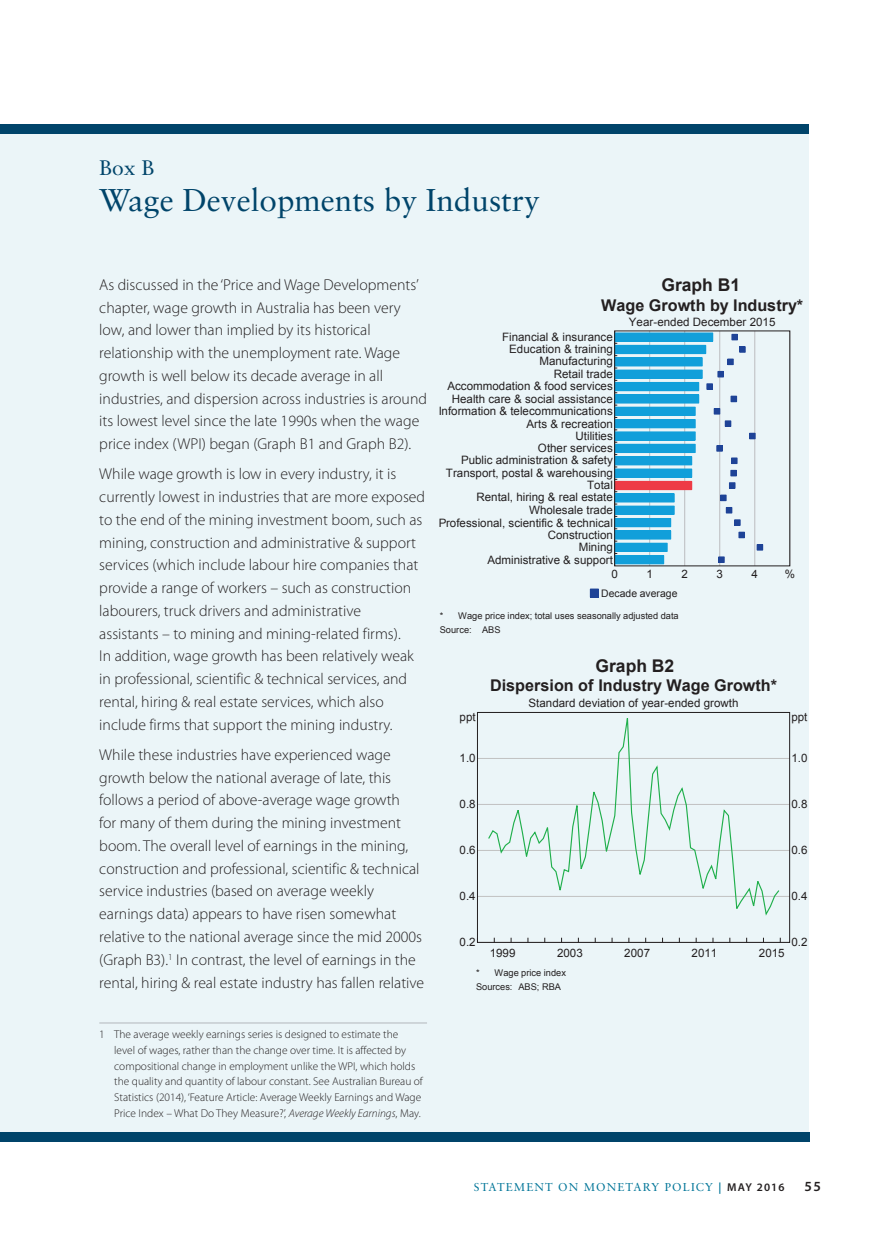
<style>
.page{position:relative;width:874px;height:1241px;background:#fff}
.page>*{position:absolute;margin:0;border:0;box-sizing:border-box;transform-origin:0 0}
.t1{font:31.5px "Sabon LT Std";color:#00446a}
.t2{font:21px "Sabon LT Std";color:#00446a}
.t3{font:700 17.5px "Arial";color:#231f20}
.t4{font:700 16.1px "Arial";color:#231f20}
.t5{font:300 15.75px/22.8px "Myriad Pro";color:#231f20}
.t6{font:600 14px "Myriad Pro";color:#231f20}
.t7{font:11.55px "Arial";color:#231f20}
.t8{font:300 11.38px/15.8px "Myriad Pro";color:#231f20}
.t9{font:11.38px "Sabon LT Std";letter-spacing:.1em;color:#007598}
.t10{font:10.33px "Arial";color:#231f20}
.t11{font:9.28px/14px "Arial";color:#231f20}
.s1{font-style:italic}
.s2{font-family:"Myriad Pro";font-weight:600}
.s3{font-family:"Myriad Pro";font-weight:600;color:#231f20}
</style>
<div class="page">
<div style="left:0;top:124px;width:809px;height:1012px;background:#ebf5f8"></div>
<div style="left:0;top:124px;width:809px;height:10px;background:#00446a"></div>
<div style="left:0;top:1131px;width:809px;height:10px;background:#00446a"></div>
<hr style="left:99px;top:1022px;width:328px;height:1px;background:#b2b7bb">
<hr style="left:649px;top:331px;width:1px;height:235px;background:#bcbdc0">
<hr style="left:684px;top:331px;width:1px;height:235px;background:#bcbdc0">
<hr style="left:719px;top:331px;width:1px;height:235px;background:#bcbdc0">
<hr style="left:754px;top:331px;width:1px;height:235px;background:#bcbdc0">
<hr style="left:789px;top:331px;width:1px;height:235px;background:#bcbdc0">
<div style="left:614px;top:555px;width:49px;height:8px;background:#119fda"></div>
<div style="left:614px;top:543px;width:52px;height:8px;background:#119fda"></div>
<div style="left:614px;top:530px;width:56px;height:9px;background:#119fda"></div>
<div style="left:614px;top:518px;width:56px;height:8px;background:#119fda"></div>
<div style="left:614px;top:506px;width:59px;height:8px;background:#119fda"></div>
<div style="left:614px;top:493px;width:59px;height:9px;background:#119fda"></div>
<div style="left:614px;top:481px;width:77px;height:8px;background:#ee3b46"></div>
<div style="left:614px;top:469px;width:77px;height:8px;background:#119fda"></div>
<div style="left:614px;top:456px;width:77px;height:9px;background:#119fda"></div>
<div style="left:614px;top:444px;width:80px;height:8px;background:#119fda"></div>
<div style="left:614px;top:432px;width:80px;height:8px;background:#119fda"></div>
<div style="left:614px;top:419px;width:80px;height:9px;background:#119fda"></div>
<div style="left:614px;top:407px;width:80px;height:8px;background:#119fda"></div>
<div style="left:614px;top:395px;width:84px;height:8px;background:#119fda"></div>
<div style="left:614px;top:382px;width:84px;height:8px;background:#119fda"></div>
<div style="left:614px;top:370px;width:87px;height:8px;background:#119fda"></div>
<div style="left:614px;top:357px;width:87px;height:9px;background:#119fda"></div>
<div style="left:614px;top:345px;width:91px;height:8px;background:#119fda"></div>
<div style="left:614px;top:333px;width:98px;height:8px;background:#119fda"></div>
<svg style="left:718px;top:557px;width:5px;height:5px"></svg>
<svg style="left:756px;top:544px;width:6px;height:6px"></svg>
<svg style="left:738px;top:532px;width:6px;height:5px"></svg>
<svg style="left:734px;top:519px;width:5px;height:6px"></svg>
<svg style="left:726px;top:507px;width:5px;height:6px"></svg>
<svg style="left:720px;top:495px;width:5px;height:5px"></svg>
<svg style="left:729px;top:482px;width:5px;height:6px"></svg>
<svg style="left:730px;top:470px;width:6px;height:6px"></svg>
<svg style="left:731px;top:458px;width:5px;height:5px"></svg>
<svg style="left:716px;top:445px;width:6px;height:6px"></svg>
<svg style="left:749px;top:433px;width:5px;height:6px"></svg>
<svg style="left:724px;top:421px;width:6px;height:5px"></svg>
<svg style="left:713px;top:408px;width:6px;height:6px"></svg>
<svg style="left:730px;top:396px;width:6px;height:5px"></svg>
<svg style="left:706px;top:384px;width:6px;height:5px"></svg>
<svg style="left:717px;top:371px;width:6px;height:6px"></svg>
<svg style="left:727px;top:359px;width:6px;height:5px"></svg>
<svg style="left:739px;top:346px;width:5px;height:6px"></svg>
<svg style="left:731px;top:334px;width:6px;height:6px"></svg>
<div style="left:590px;top:589px;width:8px;height:8px;background:#1e4397"></div>
<hr style="left:477px;top:896px;width:312px;height:1px;background:#c1c1c1">
<hr style="left:477px;top:850px;width:312px;height:1px;background:#c1c1c1">
<hr style="left:477px;top:804px;width:312px;height:1px;background:#c1c1c1">
<hr style="left:477px;top:758px;width:312px;height:1px;background:#c1c1c1">
<svg style="left:488px;top:718px;width:292px;height:198px"></svg>
<div style="left:477px;top:712px;width:312px;height:230px;border:1px solid #231f20"></div>
<h2 class="t2" style="left:99px;top:155px;width:56px">Box B</h2>
<h1 class="t1" style="left:99px;top:182px;width:442px">Wage Developments by Industry</h1>
<p class="t5" style="left:99px;top:273px;width:329px">As discussed in the ‘Price and Wage Developments’ chapter, wage growth in Australia has been very low, and lower than implied by its historical relationship with the unemployment rate. Wage growth is well below its decade average in all industries, and dispersion across industries is around its lowest level since the late 1990s when the wage price index (WPI) began (Graph B1 and Graph B2).</p>
<p class="t5" style="left:99px;top:462px;width:327px">While wage growth is low in every industry, it is currently lowest in industries that are more exposed to the end of the mining investment boom, such as mining, construction and administrative &amp; support services (which include labour hire companies that provide a range of workers – such as construction labourers, truck drivers and administrative<br>assistants – to mining and mining-related firms).<br>In addition, wage growth has been relatively weak in professional, scientific &amp; technical services, and rental, hiring &amp; real estate services, which also include firms that support the mining industry.</p>
<p class="t5" style="left:99px;top:743px;width:326px">While these industries have experienced wage growth below the national average of late, this follows a period of above-average wage growth<br>for many of them during the mining investment boom. The overall level of earnings in the mining, construction and professional, scientific &amp; technical service industries (based on average weekly earnings data) appears to have risen somewhat relative to the national average since the mid 2000s (Graph B3).<sup>1</sup> In contrast, the level of earnings in the rental, hiring &amp; real estate industry has fallen relative</p>
<p class="t8" style="left:114px;top:1026px;width:310px;text-indent:-15px">1 The average weekly earnings series is designed to estimate the<br>level of wages, rather than the change over time. It is affected by compositional change in employment unlike the WPI, which holds the quality and quantity of labour constant. See Australian Bureau of Statistics (2014), ‘Feature Article: Average Weekly Earnings and Wage Price Index – What Do They Measure?’, <span class="s1">Average Weekly Earnings</span>, May.</p>
<p class="t3" style="left:661px;top:273px;width:80px">Graph B1</p>
<p class="t4" style="left:601px;top:294px;width:203px">Wage Growth by Industry*</p>
<p class="t7" style="left:628px;top:314px;width:148px">Year-ended December 2015</p>
<p class="t7" style="left:502px;top:329px;width:112px">Financial &amp; insurance</p>
<p class="t7" style="left:509px;top:341px;width:105px">Education &amp; training</p>
<p class="t7" style="left:539px;top:353px;width:75px">Manufacturing</p>
<p class="t7" style="left:553px;top:366px;width:61px">Retail trade</p>
<p class="t7" style="left:447px;top:379px;width:167px">Accommodation &amp; food services</p>
<p class="t7" style="left:451px;top:391px;width:162px">Health care &amp; social assistance</p>
<p class="t7" style="left:438px;top:403px;width:176px">Information &amp; telecommunications</p>
<p class="t7" style="left:526px;top:416px;width:88px">Arts &amp; recreation</p>
<p class="t7" style="left:575px;top:428px;width:39px">Utilities</p>
<p class="t7" style="left:537px;top:440px;width:76px">Other services</p>
<p class="t7" style="left:461px;top:452px;width:153px">Public administration &amp; safety</p>
<p class="t7" style="left:445px;top:465px;width:168px">Transport, postal &amp; warehousing</p>
<p class="t7" style="left:587px;top:477px;width:27px">Total</p>
<p class="t7" style="left:476px;top:489px;width:138px">Rental, hiring &amp; real estate</p>
<p class="t7" style="left:529px;top:502px;width:85px">Wholesale trade</p>
<p class="t7" style="left:438px;top:515px;width:176px">Professional, scientific &amp; technical</p>
<p class="t7" style="left:547px;top:527px;width:67px">Construction</p>
<p class="t7" style="left:578px;top:539px;width:36px">Mining</p>
<p class="t7" style="left:487px;top:552px;width:127px">Administrative &amp; support</p>
<p class="t7" style="left:611px;top:566px;width:8px">0</p>
<p class="t7" style="left:646px;top:566px;width:8px">1</p>
<p class="t7" style="left:681px;top:566px;width:8px">2</p>
<p class="t7" style="left:716px;top:566px;width:8px">3</p>
<p class="t7" style="left:751px;top:566px;width:8px">4</p>
<p class="t7" style="left:784px;top:566px;width:12px">%</p>
<p class="t10" style="left:600px;top:586px;width:78px">Decade average</p>
<p class="t11" style="left:439px;top:608px;width:240px">* Wage price index; total uses seasonally adjusted data<br>Source: ABS</p>
<p class="t3" style="left:595px;top:653px;width:80px">Graph B2</p>
<p class="t4" style="left:490px;top:674px;width:288px">Dispersion of Industry Wage Growth*</p>
<p class="t7" style="left:528px;top:695px;width:211px">Standard deviation of year-ended growth</p>
<p class="t7" style="left:459px;top:708px;width:18px">ppt</p>
<p class="t7" style="left:791px;top:708px;width:18px">ppt</p>
<p class="t7" style="left:459px;top:750px;width:18px">1.0</p>
<p class="t7" style="left:791px;top:750px;width:18px">1.0</p>
<p class="t7" style="left:459px;top:796px;width:18px">0.8</p>
<p class="t7" style="left:791px;top:796px;width:18px">0.8</p>
<p class="t7" style="left:459px;top:842px;width:18px">0.6</p>
<p class="t7" style="left:791px;top:842px;width:18px">0.6</p>
<p class="t7" style="left:459px;top:888px;width:18px">0.4</p>
<p class="t7" style="left:791px;top:888px;width:18px">0.4</p>
<p class="t7" style="left:459px;top:934px;width:18px">0.2</p>
<p class="t7" style="left:791px;top:934px;width:18px">0.2</p>
<p class="t7" style="left:489px;top:945px;width:27px">1999</p>
<p class="t7" style="left:556px;top:945px;width:27px">2003</p>
<p class="t7" style="left:624px;top:945px;width:27px">2007</p>
<p class="t7" style="left:691px;top:945px;width:27px">2011</p>
<p class="t7" style="left:758px;top:945px;width:27px">2015</p>
<p class="t11" style="left:476px;top:965px;width:91px">* Wage price index<br>Sources: ABS; RBA</p>
<p class="t9" style="left:473px;top:1180px;width:312px">STATEMENT ON MONETARY POLICY <span class="s2">|</span> <span class="s3">MAY 2016</span></p>
<p class="t6" style="left:804px;top:1177px;width:18px">55</p>
</div>
